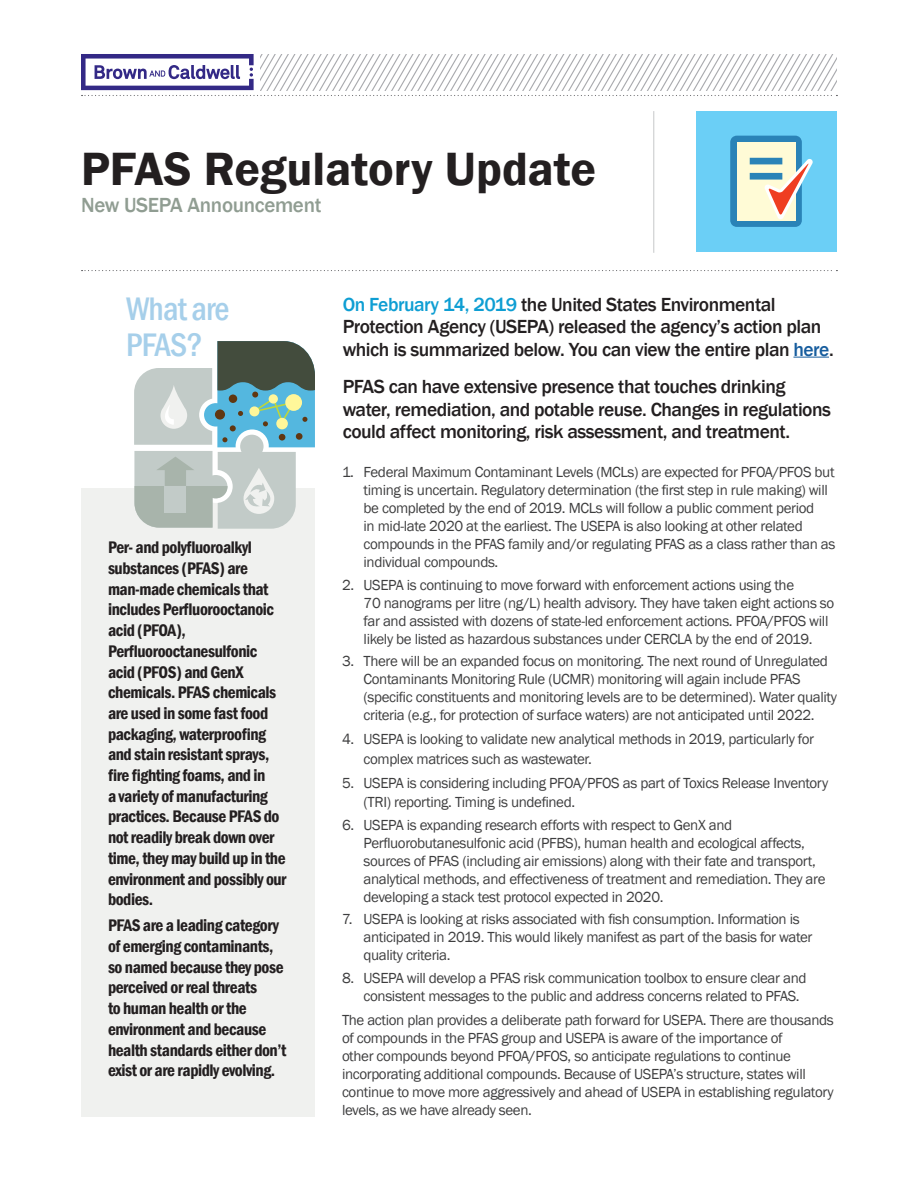
<style>
.page{position:relative;width:918px;height:1188px;background:#fff}
.page>*{position:absolute;margin:0;border:0;box-sizing:border-box;transform-origin:0 0}
.A_Section_Title{font:600 48px "Franklin Gothic";color:#231f20}
.Graphics_Text_Large{font:500 condensed 33.45px/35.5px "Franklin Gothic";letter-spacing:-.025em;color:#a6cfea}
.A_Section_Subtitle{font:500 21px "Franklin Gothic";letter-spacing:-.015em;color:#909d92}
.Heading_Large{font:500 19.5px/22.5px "Franklin Gothic";letter-spacing:-.025em;color:#231f20}
.Callout_Text_Black{font:600 condensed 17.25px/20.7px "Franklin Gothic";letter-spacing:-.025em;color:#231f20}
.Body_Text{font:15px/18px "Franklin Gothic";letter-spacing:-.025em;color:#3e3e3f}
.s1{color:#0e9ed3}
.s2{color:#175d9e}
</style>
<div class="page">
<svg style="left:82px;top:270px;width:755px;height:1px"></svg>
<svg style="left:81px;top:54px;width:756px;height:42px"></svg>
<hr style="left:653px;top:111px;width:1px;height:142px;background:#c7c8ca">
<div style="left:81px;top:488px;width:234px;height:629px;background:#f0f1ef"></div>
<hr style="left:793px;top:357px;width:36px;height:1px;background:#175d9e">
<div style="left:696px;top:111px;width:140px;height:140px;background:#6bcff6"></div>
<svg style="left:730px;top:136px;width:83px;height:91px;background:#afc7c8"></svg>
<svg style="left:134px;top:341px;width:181px;height:188px"></svg>
<p class="A_Section_Title" style="left:81px;top:140px;width:517px">PFAS Regulatory Update</p>
<p class="A_Section_Subtitle" style="left:81px;top:192px;width:242px">New USEPA Announcement</p>
<p class="Graphics_Text_Large" style="left:126px;top:291px;width:105px">What are<br>PFAS?</p>
<p class="Callout_Text_Black" style="left:108px;top:537px;width:180px">Per- and polyfluoroalkyl substances (PFAS) are man-made chemicals that includes Perfluorooctanoic acid (PFOA),<br>Perfluorooctanesulfonic acid (PFOS) and GenX chemicals. PFAS chemicals are used in some fast food packaging, waterproofing and stain resistant sprays, fire fighting foams, and in<br>a variety of manufacturing practices. Because PFAS do not readily break down over time, they may build up in the environment and possibly our bodies.</p>
<p class="Callout_Text_Black" style="left:108px;top:915px;width:180px">PFAS are a leading category of emerging contaminants, so named because they pose perceived or real threats<br>to human health or the environment and because health standards either don’t exist or are rapidly evolving.</p>
<p class="Heading_Large" style="left:343px;top:293px;width:492px"><span class="s1">On February 14, 2019</span> the United States Environmental<br>Protection Agency (USEPA) released the agency’s action plan which is summarized below. You can view the entire plan <span class="s2">here</span>.</p>
<p class="Heading_Large" style="left:343px;top:376px;width:490px">PFAS can have extensive presence that touches drinking water, remediation, and potable reuse. Changes in regulations could affect monitoring, risk assessment, and treatment.</p>
<p class="Body_Text" style="left:364px;top:464px;width:473px;text-indent:-22px">1. Federal Maximum Contaminant Levels (MCLs) are expected for PFOA/PFOS but timing is uncertain. Regulatory determination (the first step in rule making) will be completed by the end of 2019. MCLs will follow a public comment period<br>in mid-late 2020 at the earliest. The USEPA is also looking at other related compounds in the PFAS family and/or regulating PFAS as a class rather than as individual compounds.</p>
<p class="Body_Text" style="left:364px;top:576px;width:472px;text-indent:-22px">2. USEPA is continuing to move forward with enforcement actions using the<br>70 nanograms per litre (ng/L) health advisory. They have taken eight actions so far and assisted with dozens of state-led enforcement actions. PFOA/PFOS will likely be listed as hazardous substances under CERCLA by the end of 2019.</p>
<p class="Body_Text" style="left:364px;top:653px;width:475px;text-indent:-22px">3. There will be an expanded focus on monitoring. The next round of Unregulated Contaminants Monitoring Rule (UCMR) monitoring will again include PFAS (specific constituents and monitoring levels are to be determined). Water quality criteria (e.g., for protection of surface waters) are not anticipated until 2022.</p>
<p class="Body_Text" style="left:364px;top:730px;width:452px;line-height:19.5px;text-indent:-22px">4. USEPA is looking to validate new analytical methods in 2019, particularly for complex matrices such as wastewater.</p>
<p class="Body_Text" style="left:364px;top:773px;width:466px;line-height:19.5px;text-indent:-22px">5. USEPA is considering including PFOA/PFOS as part of Toxics Release Inventory (TRI) reporting. Timing is undefined.</p>
<p class="Body_Text" style="left:364px;top:816px;width:463px;text-indent:-22px">6. USEPA is expanding research efforts with respect to GenX and Perfluorobutanesulfonic acid (PFBS), human health and ecological affects, sources of PFAS (including air emissions) along with their fate and transport, analytical methods, and effectiveness of treatment and remediation. They are developing a stack test protocol expected in 2020.</p>
<p class="Body_Text" style="left:364px;top:911px;width:450px;text-indent:-22px">7. USEPA is looking at risks associated with fish consumption. Information is anticipated in 2019. This would likely manifest as part of the basis for water quality criteria.</p>
<p class="Body_Text" style="left:364px;top:969px;width:444px;text-indent:-22px">8. USEPA will develop a PFAS risk communication toolbox to ensure clear and consistent messages to the public and address concerns related to PFAS.</p>
<p class="Body_Text" style="left:342px;top:1011px;width:493px">The action plan provides a deliberate path forward for USEPA. There are thousands of compounds in the PFAS group and USEPA is aware of the importance of<br>other compounds beyond PFOA/PFOS, so anticipate regulations to continue incorporating additional compounds. Because of USEPA’s structure, states will continue to move more aggressively and ahead of USEPA in establishing regulatory levels, as we have already seen.</p>
</div>
